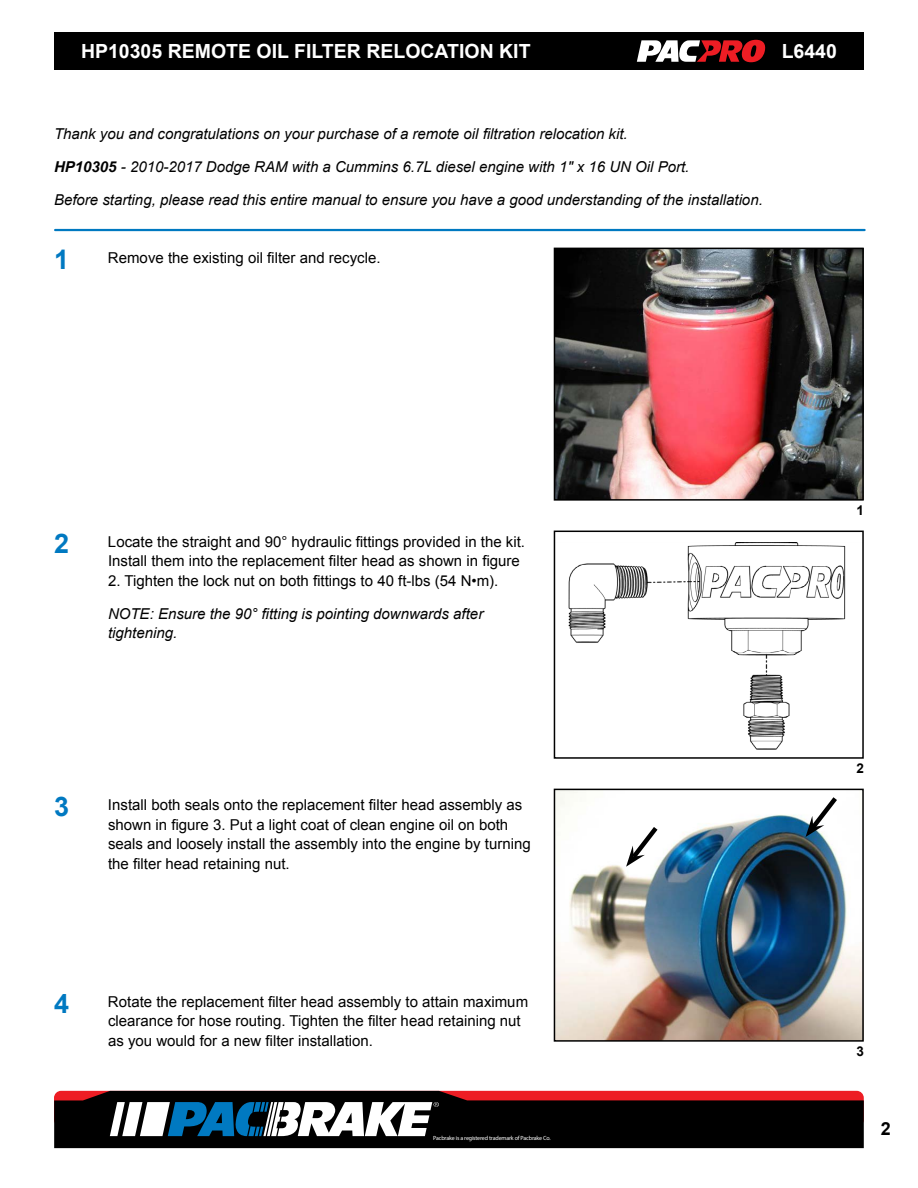
<style>
.page{position:relative;width:918px;height:1188px;background:#fff}
.page>*{position:absolute;margin:0;border:0;box-sizing:border-box;transform-origin:0 0}
.t1{font:700 27px "Arial";color:#0079c1}
.t2{font:700 19.5px "Arial";color:#fff}
.t3{font:700 18px "Arial";color:#000}
.t4{font:15px/19.5px "Arial";color:#000}
.t5{font:italic 15px/19.5px "Arial";color:#000}
.t6{font:700 13.5px "Arial";color:#000}
.t7{font:italic 300 6px "Brown";letter-spacing:-.025em;color:#fff}
.s1{font-weight:700}
</style>
<div class="page">
<div style="left:54px;top:32px;width:810px;height:38px;background:#000"></div>
<svg style="left:54px;top:1091px;width:810px;height:57px;background:#1d0304"></svg>
<svg style="left:110px;top:1102px;width:329px;height:34px"></svg>
<svg style="left:637px;top:40px;width:129px;height:22px"></svg>
<hr style="left:55px;top:229px;width:810px;height:2px;background:#0079c1">
<img style="left:568px;top:542px;width:278px;height:208px">
<div style="left:554px;top:531px;width:310px;height:228px;border:2px solid #000"></div>
<img style="left:557px;top:251px;width:304px;height:247px">
<div style="left:554px;top:248px;width:310px;height:253px;border:2px solid #000"></div>
<img style="left:557px;top:792px;width:304px;height:247px">
<div style="left:554px;top:789px;width:310px;height:253px;border:2px solid #000"></div>
<svg style="left:626px;top:822px;width:36px;height:45px"></svg>
<svg style="left:806px;top:792px;width:36px;height:45px"></svg>
<h2 class="t2" style="left:81px;top:38px;width:451px">HP10305 REMOTE OIL FILTER RELOCATION KIT</h2>
<h2 class="t2" style="left:782px;top:38px;width:57px">L6440</h2>
<p class="t5" style="left:54px;top:124px;width:575px">Thank you and congratulations on your purchase of a remote oil filtration relocation kit.</p>
<p class="t5" style="left:54px;top:157px;width:637px"><span class="s1">HP10305</span> - 2010-2017 Dodge RAM with a Cummins 6.7L diesel engine with 1" x 16 UN Oil Port.</p>
<p class="t5" style="left:54px;top:190px;width:710px">Before starting, please read this entire manual to ensure you have a good understanding of the installation.</p>
<h1 class="t1" style="left:54px;top:241px;width:17px">1</h1>
<p class="t4" style="left:108px;top:248px;width:274px">Remove the existing oil filter and recycle.</p>
<h1 class="t1" style="left:54px;top:525px;width:17px">2</h1>
<p class="t4" style="left:108px;top:532px;width:419px">Locate the straight and 90° hydraulic fittings provided in the kit.<br>Install them into the replacement filter head as shown in figure</p>
<p class="t4" style="left:108px;top:571px;width:392px">2. Tighten the lock nut on both fittings to 40 ft-lbs (54 N•m).</p>
<p class="t5" style="left:108px;top:604px;width:377px">NOTE: Ensure the 90° fitting is pointing downwards after tightening.</p>
<h1 class="t1" style="left:54px;top:789px;width:17px">3</h1>
<p class="t4" style="left:108px;top:795px;width:424px">Install both seals onto the replacement filter head assembly as shown in figure 3. Put a light coat of clean engine oil on both seals and loosely install the assembly into the engine by turning the filter head retaining nut.</p>
<h1 class="t1" style="left:54px;top:985px;width:17px">4</h1>
<p class="t4" style="left:108px;top:992px;width:422px">Rotate the replacement filter head assembly to attain maximum clearance for hose routing. Tighten the filter head retaining nut as you would for a new filter installation.</p>
<p class="t7" style="left:433px;top:1135px;width:119px">Pacbrake is a registered trademark of Pacbrake Co.</p>
<p class="t6" style="left:856px;top:501px;width:9px">1</p>
<p class="t6" style="left:856px;top:760px;width:9px">2</p>
<p class="t6" style="left:856px;top:1042px;width:9px">3</p>
<p class="t3" style="left:881px;top:1117px;width:12px">2</p>
</div>
